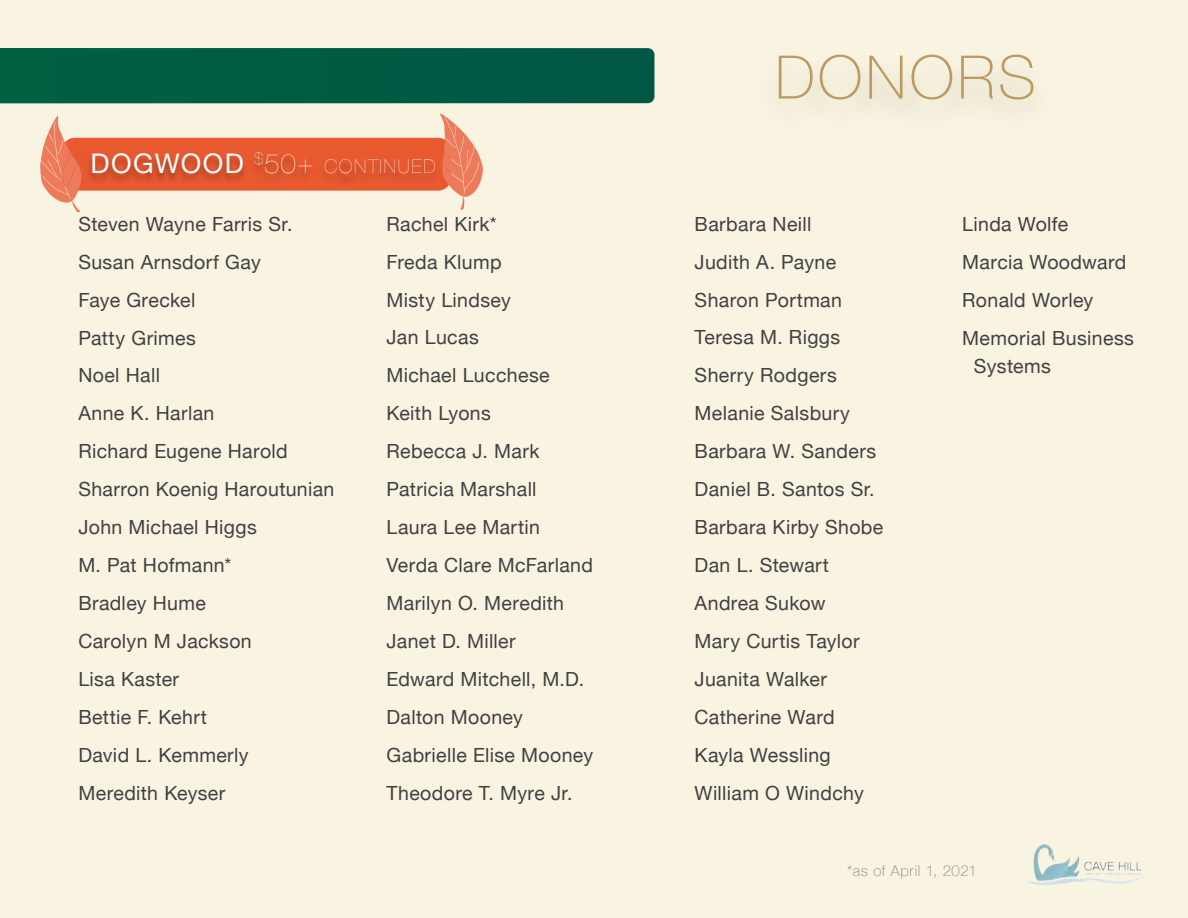
<style>
.page{position:relative;width:1188px;height:918px;background:#f9f3e1}
.page>*{position:absolute;margin:0;border:0;box-sizing:border-box;transform-origin:0 0}
.t1{font:100 60px "Helvetica Neue";letter-spacing:.055em;color:#bc9a60}
.t2{font:19.5px/38px "Helvetica Neue";letter-spacing:.02em;color:#414042}
.t3{font:200 18.9px "Helvetica Neue";letter-spacing:.095em;color:#fff}
.t4{font:100 15px "Helvetica Neue";letter-spacing:.04em;color:#808285}
.s1{font-weight:400;font-size:27px}
.s2{font-size:27px}
</style>
<div class="page">
<div style="left:0;top:48px;width:654px;height:55px;background:#005c43"></div>
<div style="left:62px;top:138px;width:389px;height:53px;background:#e85930;border-radius:14px"></div>
<div style="left:87px;top:153px;width:353px;height:33px;background:#000;opacity:.3"></div>
<svg style="left:40px;top:116px;width:42px;height:96px"></svg>
<svg style="left:440px;top:114px;width:43px;height:96px"></svg>
<img style="left:1025px;top:844px;width:122px;height:42px">
<p class="t3" style="left:90px;top:152px;width:347px"><span class="s1">DOGWOOD</span> <sup>$</sup><span class="s2">50+</span> CONTINUED</p>
<h1 class="t1" style="left:775px;top:32px;width:262px">DONORS</h1>
<p class="t2" style="left:78px;top:206px;width:258px">Steven Wayne Farris Sr.<br>Susan Arnsdorf Gay<br>Faye Greckel<br>Patty Grimes<br>Noel Hall<br>Anne K. Harlan<br>Richard Eugene Harold<br>Sharron Koenig Haroutunian<br>John Michael Higgs<br>M. Pat Hofmann*<br>Bradley Hume<br>Carolyn M Jackson<br>Lisa Kaster<br>Bettie F. Kehrt<br>David L. Kemmerly<br>Meredith Keyser</p>
<p class="t2" style="left:387px;top:206px;width:208px">Rachel Kirk*<br>Freda Klump<br>Misty Lindsey<br>Jan Lucas<br>Michael Lucchese<br>Keith Lyons<br>Rebecca J. Mark<br>Patricia Marshall<br>Laura Lee Martin<br>Verda Clare McFarland<br>Marilyn O. Meredith<br>Janet D. Miller<br>Edward Mitchell, M.D.<br>Dalton Mooney<br>Gabrielle Elise Mooney<br>Theodore T. Myre Jr.</p>
<p class="t2" style="left:695px;top:206px;width:190px">Barbara Neill<br>Judith A. Payne<br>Sharon Portman<br>Teresa M. Riggs<br>Sherry Rodgers<br>Melanie Salsbury<br>Barbara W. Sanders<br>Daniel B. Santos Sr.<br>Barbara Kirby Shobe<br>Dan L. Stewart<br>Andrea Sukow<br>Mary Curtis Taylor<br>Juanita Walker<br>Catherine Ward<br>Kayla Wessling<br>William O Windchy</p>
<p class="t2" style="left:962px;top:206px;width:173px">Linda Wolfe<br>Marcia Woodward<br>Ronald Worley<br>Memorial Business</p>
<p class="t2" style="left:974px;top:349px;width:78px">Systems</p>
<p class="t4" style="left:847px;top:859px;width:131px">*as of April 1, 2021</p>
</div>
